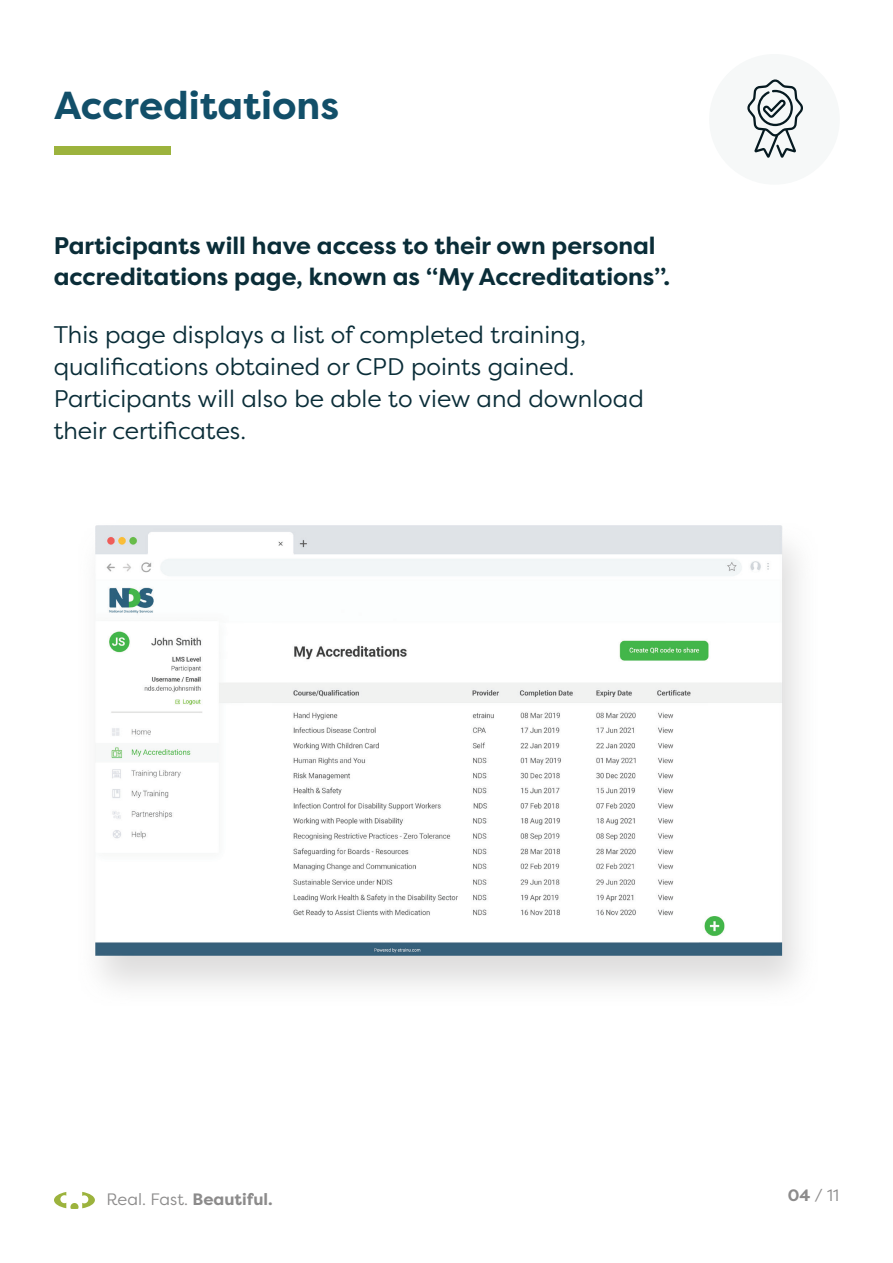
<style>
.page{position:relative;width:893px;height:1263px;background:#fff}
.page>*{position:absolute;margin:0;border:0;box-sizing:border-box;transform-origin:0 0}
.t1{font:700 39px "Filson Pro";color:#124f69}
.t2{font:24px/31.8px "Filson Pro";color:#0a2d38}
.t3{font:700 24px/31.8px "Filson Pro";color:#0a2d38}
.t4{font:16.5px "Filson Pro";color:#8c8b8b}
.s1{font-weight:700}
</style>
<div class="page">
<svg style="left:54px;top:1192px;width:41px;height:17px"></svg>
<div style="left:709px;top:54px;width:131px;height:131px;background:#f6f8f8;border-radius:50%"></div>
<div style="left:54px;top:146px;width:116px;height:9px;background:#9cb33d"></div>
<svg style="left:747px;top:79px;width:56px;height:79px"></svg>
<img style="left:95px;top:525px;width:704px;height:462px">
<h1 class="t1" style="left:54px;top:80px;width:287px">Accreditations</h1>
<p class="t3" style="left:54px;top:230px;width:618px">Participants will have access to their own personal accreditations page, known as “My Accreditations”.</p>
<p class="t2" style="left:54px;top:318px;width:592px">This page displays a list of completed training, qualifications obtained or CPD points gained.<br>Participants will also be able to view and download their certificates.</p>
<p class="t4" style="left:106px;top:1188px;width:168px">Real. Fast. <span class="s1">Beautiful.</span></p>
<p class="t4" style="left:788px;top:1184px;width:53px"><span class="s1">04</span> / 11</p>
</div>
